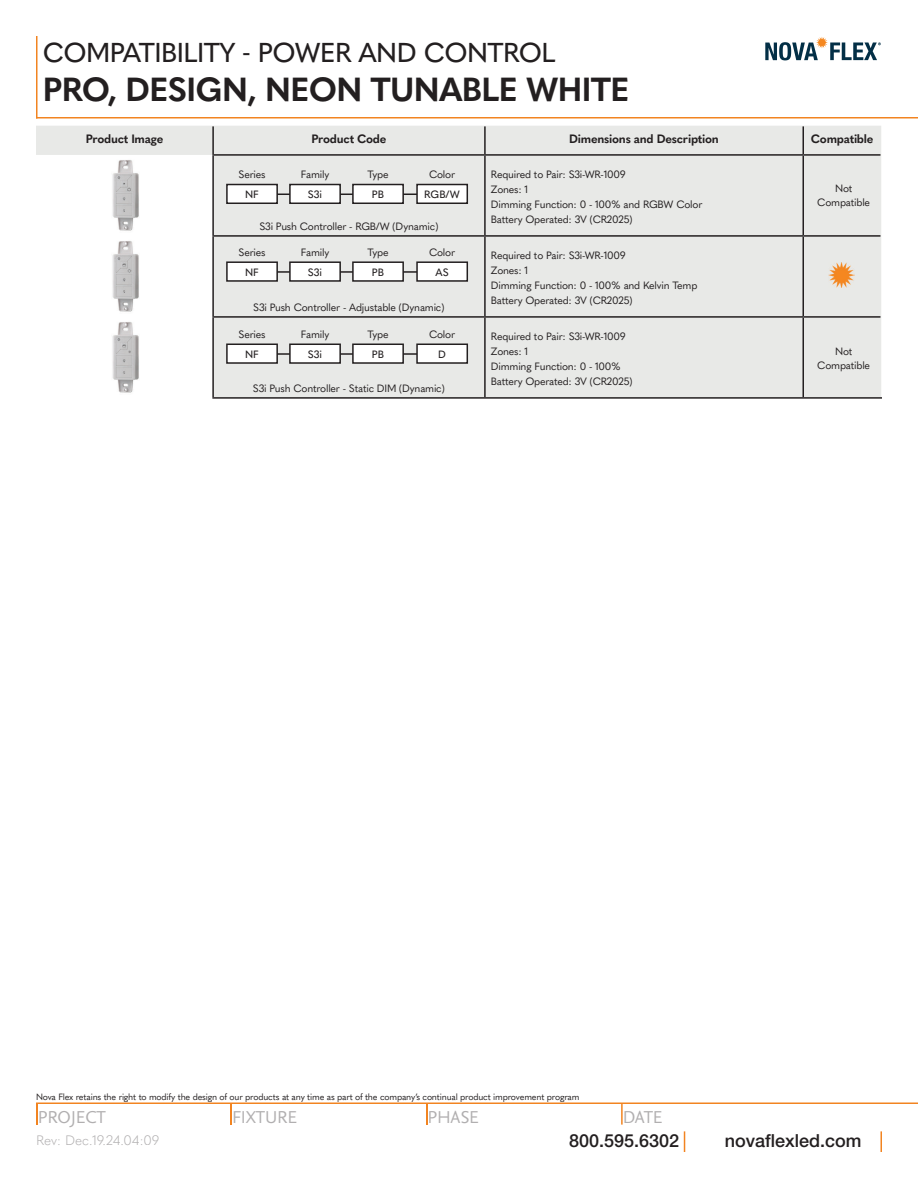
<style>
.page{position:relative;width:918px;height:1188px;background:#fff}
.page>*{position:absolute;margin:0;border:0;box-sizing:border-box;transform-origin:0 0}
.t1{font:700 33px "Quasimoda";letter-spacing:-.02em;color:#231f20}
.t2{font:500 27px "Quasimoda";letter-spacing:-.02em;color:#231f20}
.t3{font:500 18px "Helvetica Neue LT Pro";color:#231f20}
.t4{font:18px "Nexus Sans Pro";letter-spacing:-.01em;color:#b1afb0}
.t5{font:300 13.5px "Quasimoda";color:#b1afb0}
.t6{font:700 12px "Quasimoda";letter-spacing:-.02em;color:#231f20}
.t7{font:10.5px/15px "Quasimoda";letter-spacing:-.02em;color:#231f20}
.t8{font:500 10.5px "Quasimoda";color:#231f20}
.t9{font:9px "Quasimoda";letter-spacing:-.02em;color:#231f20}
</style>
<div class="page">
<hr style="left:36px;top:36px;width:2px;height:82px;background:#f28421">
<hr style="left:36px;top:117px;width:882px;height:1px;background:#f28421">
<hr style="left:36px;top:1103px;width:882px;height:1px;background:#f28421">
<svg style="left:684px;top:1131px;width:1px;height:21px"></svg>
<svg style="left:881px;top:1131px;width:1px;height:21px"></svg>
<svg style="left:231px;top:1104px;width:1px;height:21px"></svg>
<hr style="left:36px;top:1104px;width:2px;height:21px;background:#f28421">
<svg style="left:426px;top:1104px;width:1px;height:21px"></svg>
<hr style="left:621px;top:1104px;width:2px;height:21px;background:#f28421">
<div style="left:36px;top:126px;width:845px;height:271px;background:#e8e9e7"></div>
<svg style="left:803px;top:126px;width:1px;height:28px"></svg>
<hr style="left:212px;top:154px;width:273px;height:2px;background:#231f20">
<hr style="left:212px;top:156px;width:2px;height:79px;background:#231f20">
<hr style="left:485px;top:154px;width:318px;height:2px;background:#231f20">
<hr style="left:484px;top:156px;width:2px;height:79px;background:#231f20">
<hr style="left:803px;top:154px;width:77px;height:2px;background:#231f20">
<hr style="left:802px;top:156px;width:2px;height:79px;background:#231f20">
<hr style="left:212px;top:235px;width:273px;height:2px;background:#231f20">
<hr style="left:212px;top:237px;width:2px;height:79px;background:#231f20">
<hr style="left:485px;top:235px;width:318px;height:2px;background:#231f20">
<hr style="left:484px;top:237px;width:2px;height:79px;background:#231f20">
<hr style="left:803px;top:235px;width:77px;height:2px;background:#231f20">
<hr style="left:802px;top:237px;width:2px;height:79px;background:#231f20">
<hr style="left:212px;top:316px;width:273px;height:2px;background:#231f20">
<hr style="left:212px;top:318px;width:2px;height:79px;background:#231f20">
<hr style="left:485px;top:316px;width:318px;height:2px;background:#231f20">
<hr style="left:484px;top:318px;width:2px;height:79px;background:#231f20">
<hr style="left:803px;top:316px;width:77px;height:2px;background:#231f20">
<hr style="left:802px;top:318px;width:2px;height:79px;background:#231f20">
<hr style="left:212px;top:397px;width:670px;height:2px;background:#231f20">
<hr style="left:212px;top:126px;width:2px;height:28px;background:#231f20">
<hr style="left:484px;top:126px;width:2px;height:28px;background:#231f20">
<hr style="left:253px;top:353px;width:187px;height:2px;background:#231f20">
<svg style="left:225px;top:343px;width:54px;height:22px"></svg>
<svg style="left:351px;top:343px;width:54px;height:22px"></svg>
<svg style="left:416px;top:343px;width:53px;height:22px"></svg>
<svg style="left:288px;top:343px;width:54px;height:22px"></svg>
<hr style="left:253px;top:271px;width:187px;height:2px;background:#231f20">
<svg style="left:225px;top:261px;width:54px;height:21px"></svg>
<svg style="left:351px;top:261px;width:54px;height:21px"></svg>
<svg style="left:416px;top:261px;width:53px;height:21px"></svg>
<svg style="left:288px;top:261px;width:54px;height:21px"></svg>
<hr style="left:253px;top:194px;width:187px;height:1px;background:#231f20">
<svg style="left:225px;top:183px;width:54px;height:22px"></svg>
<svg style="left:351px;top:183px;width:54px;height:22px"></svg>
<svg style="left:416px;top:183px;width:53px;height:22px"></svg>
<svg style="left:288px;top:183px;width:54px;height:22px"></svg>
<div style="left:54px;top:158px;width:144px;height:76px;background:#fff"></div>
<img style="left:112px;top:160px;width:27px;height:71px">
<div style="left:54px;top:239px;width:144px;height:76px;background:#fff"></div>
<img style="left:112px;top:241px;width:27px;height:71px">
<div style="left:54px;top:320px;width:144px;height:76px;background:#fff"></div>
<img style="left:112px;top:322px;width:27px;height:71px">
<img style="left:829px;top:181px;width:25px;height:25px">
<img style="left:829px;top:262px;width:25px;height:26px">
<img style="left:829px;top:345px;width:25px;height:25px">
<svg style="left:765px;top:37px;width:116px;height:23px"></svg>
<h2 class="t2" style="left:43px;top:36px;width:515px">COMPATIBILITY - POWER AND CONTROL</h2>
<h1 class="t1" style="left:43px;top:75px;width:588px">PRO, DESIGN, NEON TUNABLE WHITE</h1>
<p class="t6" style="left:86px;top:134px;width:79px">Product Image</p>
<p class="t6" style="left:312px;top:134px;width:77px">Product Code</p>
<p class="t6" style="left:569px;top:134px;width:151px">Dimensions and Description</p>
<p class="t6" style="left:811px;top:134px;width:64px">Compatible</p>
<p class="t7" style="left:238px;top:168px;width:29px">Series</p>
<p class="t7" style="left:367px;top:168px;width:23px">Type</p>
<p class="t7" style="left:429px;top:168px;width:28px">Color</p>
<p class="t7" style="left:301px;top:168px;width:30px">Family</p>
<p class="t8" style="left:245px;top:188px;width:15px">NF</p>
<p class="t8" style="left:308px;top:188px;width:16px">S3i</p>
<p class="t8" style="left:372px;top:188px;width:14px">PB</p>
<p class="t8" style="left:424px;top:188px;width:37px">RGB/W</p>
<p class="t7" style="left:259px;top:220px;width:181px">S3i Push Controller - RGB/W (Dynamic)</p>
<p class="t7" style="left:238px;top:245px;width:29px">Series</p>
<p class="t7" style="left:367px;top:245px;width:23px">Type</p>
<p class="t7" style="left:429px;top:245px;width:28px">Color</p>
<p class="t7" style="left:301px;top:245px;width:30px">Family</p>
<p class="t8" style="left:245px;top:266px;width:15px">NF</p>
<p class="t8" style="left:308px;top:266px;width:16px">S3i</p>
<p class="t8" style="left:372px;top:266px;width:14px">PB</p>
<p class="t8" style="left:436px;top:266px;width:15px">AS</p>
<p class="t7" style="left:253px;top:301px;width:193px">S3i Push Controller - Adjustable (Dynamic)</p>
<p class="t7" style="left:238px;top:327px;width:29px">Series</p>
<p class="t7" style="left:367px;top:327px;width:23px">Type</p>
<p class="t7" style="left:429px;top:327px;width:28px">Color</p>
<p class="t7" style="left:301px;top:327px;width:30px">Family</p>
<p class="t8" style="left:245px;top:348px;width:15px">NF</p>
<p class="t8" style="left:308px;top:348px;width:16px">S3i</p>
<p class="t8" style="left:372px;top:348px;width:14px">PB</p>
<p class="t8" style="left:438px;top:348px;width:9px">D</p>
<p class="t7" style="left:253px;top:382px;width:194px">S3i Push Controller - Static DIM (Dynamic)</p>
<p class="t7" style="left:491px;top:168px;width:213px">Required to Pair: S3i-WR-1009<br>Zones: 1<br>Dimming Function: 0 - 100% and RGBW Color<br>Battery Operated: 3V (CR2025)</p>
<p class="t7" style="left:491px;top:249px;width:208px">Required to Pair: S3i-WR-1009<br>Zones: 1<br>Dimming Function: 0 - 100% and Kelvin Temp<br>Battery Operated: 3V (CR2025)</p>
<p class="t7" style="left:491px;top:330px;width:143px">Required to Pair: S3i-WR-1009<br>Zones: 1<br>Dimming Function: 0 - 100%<br>Battery Operated: 3V (CR2025)</p>
<p class="t7" style="left:817px;top:183px;width:54px;line-height:13.5px;text-align:center">Not<br>Compatible</p>
<p class="t7" style="left:817px;top:346px;width:54px;line-height:13.5px;text-align:center">Not<br>Compatible</p>
<p class="t9" style="left:36px;top:1093px;width:545px">Nova Flex retains the right to modify the design of our products at any time as part of the company’s continual product improvement program</p>
<h3 class="t4" style="left:38px;top:1106px;width:70px">PROJECT</h3>
<h3 class="t4" style="left:232px;top:1106px;width:66px">FIXTURE</h3>
<h3 class="t4" style="left:428px;top:1106px;width:53px">PHASE</h3>
<h3 class="t4" style="left:623px;top:1106px;width:42px">DATE</h3>
<p class="t5" style="left:36px;top:1132px;width:125px">Rev: Dec.19.24.04:09</p>
<h3 class="t3" style="left:569px;top:1130px;width:112px">800.595.6302</h3>
<h3 class="t3" style="left:725px;top:1130px;width:138px">novaflexled.com</h3>
</div>
